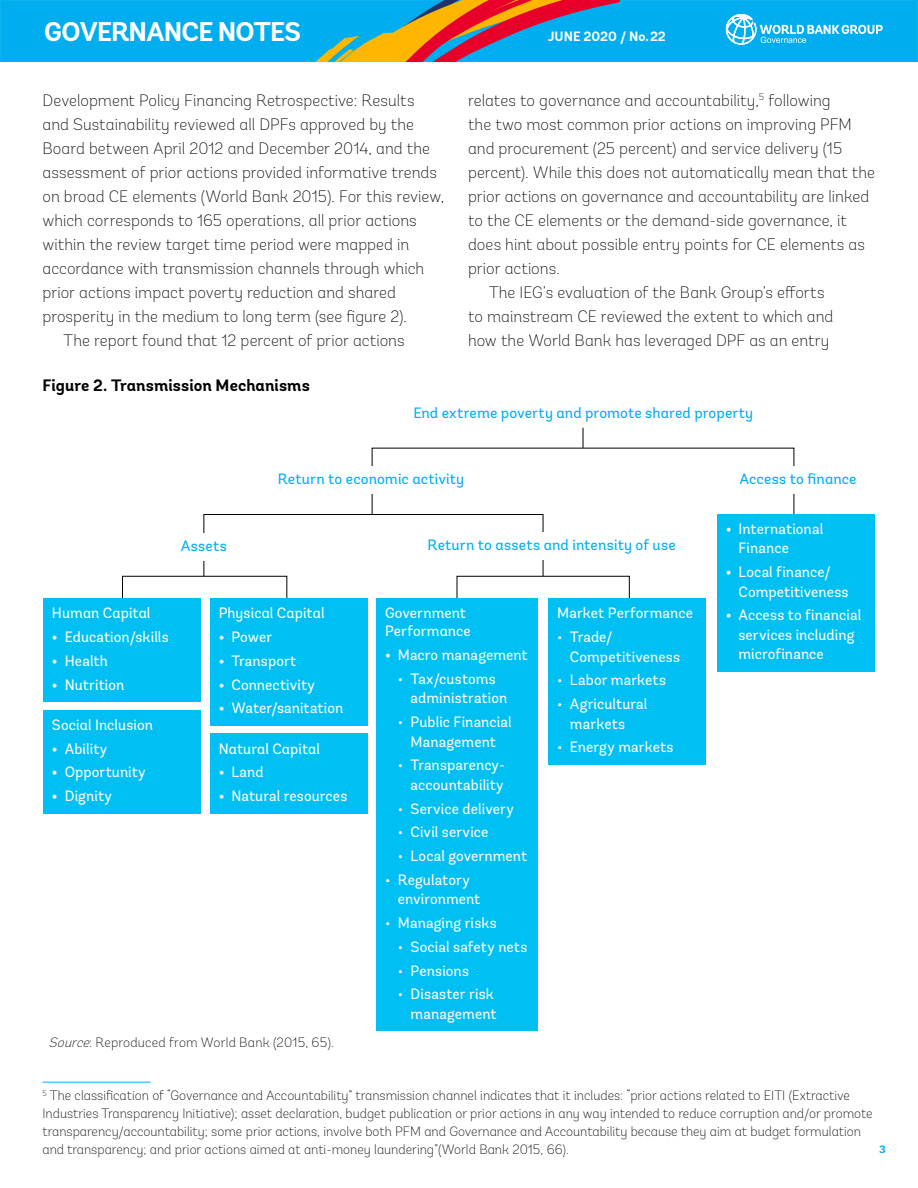
<style>
.page{position:relative;width:918px;height:1188px;background:#fff}
.page>*{position:absolute;margin:0;border:0;box-sizing:border-box;transform-origin:0 0}
.t1{font:700 27px "Andes";letter-spacing:-.03em;color:#fff}
.t2{font:200 16.5px "Andes";color:#000}
.t3{font:700 16.5px "Andes";letter-spacing:.005em;color:#000}
.t4{font:15px/19.5px "Andes";letter-spacing:.005em;color:#fff}
.t5{font:15px "Andes";letter-spacing:.005em;color:#00aeef}
.t6{font:200 13.5px/18px "Andes";color:#000}
.t7{font:700 13.5px "Andes";color:#fff}
.t8{font:700 10.8px "Andes";color:#00aeef}
.s1{font-weight:700}
.s2{font-style:italic}
</style>
<div class="page">
<div style="left:0;top:0;width:918px;height:62px;background:#00aeef;border:1px solid #00aeef"></div>
<svg style="left:286px;top:0;width:333px;height:62px"></svg>
<svg style="left:726px;top:14px;width:157px;height:31px"></svg>
<hr style="left:43px;top:1082px;width:108px;height:1px;background:#00aeef">
<div style="left:122px;top:576px;width:165px;height:45px;border:1px solid #000"></div>
<div style="left:457px;top:576px;width:173px;height:45px;border:1px solid #000"></div>
<div style="left:43px;top:599px;width:158px;height:32px;background:#00c0f3"></div>
<div style="left:43px;top:622px;width:158px;height:32px;background:#00c0f3"></div>
<div style="left:43px;top:646px;width:158px;height:32px;background:#00c0f3"></div>
<div style="left:43px;top:670px;width:158px;height:32px;background:#00c0f3"></div>
<div style="left:43px;top:710px;width:158px;height:32px;background:#00c0f3"></div>
<div style="left:43px;top:734px;width:158px;height:32px;background:#00c0f3"></div>
<div style="left:43px;top:758px;width:158px;height:32px;background:#00c0f3"></div>
<div style="left:43px;top:781px;width:158px;height:32px;background:#00c0f3"></div>
<div style="left:210px;top:599px;width:158px;height:32px;background:#00c0f3"></div>
<div style="left:210px;top:622px;width:158px;height:32px;background:#00c0f3"></div>
<div style="left:210px;top:646px;width:158px;height:32px;background:#00c0f3"></div>
<div style="left:210px;top:670px;width:158px;height:32px;background:#00c0f3"></div>
<div style="left:210px;top:694px;width:158px;height:32px;background:#00c0f3"></div>
<div style="left:210px;top:734px;width:158px;height:32px;background:#00c0f3"></div>
<div style="left:210px;top:758px;width:158px;height:32px;background:#00c0f3"></div>
<div style="left:210px;top:781px;width:158px;height:32px;background:#00c0f3"></div>
<div style="left:377px;top:599px;width:161px;height:50px;background:#00c0f3"></div>
<div style="left:377px;top:640px;width:161px;height:32px;background:#00c0f3"></div>
<div style="left:377px;top:664px;width:161px;height:52px;background:#00c0f3"></div>
<div style="left:377px;top:707px;width:161px;height:52px;background:#00c0f3"></div>
<div style="left:377px;top:751px;width:161px;height:51px;background:#00c0f3"></div>
<div style="left:377px;top:794px;width:161px;height:32px;background:#00c0f3"></div>
<div style="left:377px;top:818px;width:161px;height:32px;background:#00c0f3"></div>
<div style="left:377px;top:841px;width:161px;height:32px;background:#00c0f3"></div>
<div style="left:377px;top:865px;width:161px;height:52px;background:#00c0f3"></div>
<div style="left:377px;top:908px;width:161px;height:32px;background:#00c0f3"></div>
<div style="left:377px;top:932px;width:161px;height:32px;background:#00c0f3"></div>
<div style="left:377px;top:956px;width:161px;height:32px;background:#00c0f3"></div>
<div style="left:377px;top:980px;width:161px;height:51px;background:#00c0f3"></div>
<div style="left:549px;top:599px;width:157px;height:32px;background:#00c0f3"></div>
<div style="left:549px;top:622px;width:157px;height:52px;background:#00c0f3"></div>
<div style="left:549px;top:666px;width:157px;height:32px;background:#00c0f3"></div>
<div style="left:549px;top:689px;width:157px;height:52px;background:#00c0f3"></div>
<div style="left:549px;top:733px;width:157px;height:32px;background:#00c0f3"></div>
<div style="left:717px;top:514px;width:158px;height:52px;background:#00c0f3"></div>
<div style="left:717px;top:557px;width:158px;height:52px;background:#00c0f3"></div>
<div style="left:717px;top:601px;width:158px;height:71px;background:#00c0f3"></div>
<svg style="left:583px;top:428px;width:1px;height:20px"></svg>
<h1 class="t1" style="left:44px;top:15px;width:258px">GOVERNANCE NOTES</h1>
<p class="t7" style="left:548px;top:28px;width:119px">JUNE 2020 / No.22</p>
<p class="t2" style="left:43px;top:90px;width:374px">Development Policy Financing Retrospective: Results</p>
<p class="t2" style="left:43px;top:114px;width:373px">and Sustainability reviewed all DPFs approved by the</p>
<p class="t2" style="left:43px;top:139px;width:389px">Board between April 2012 and December 2014, and the</p>
<p class="t2" style="left:43px;top:163px;width:396px">assessment of prior actions provided informative trends</p>
<p class="t2" style="left:43px;top:187px;width:403px">on broad CE elements (World Bank 2015). For this review,</p>
<p class="t2" style="left:43px;top:211px;width:376px">which corresponds to 165 operations, all prior actions</p>
<p class="t2" style="left:43px;top:235px;width:368px">within the review target time period were mapped in</p>
<p class="t2" style="left:43px;top:259px;width:383px">accordance with transmission channels through which</p>
<p class="t2" style="left:43px;top:283px;width:355px">prior actions impact poverty reduction and shared</p>
<p class="t2" style="left:43px;top:307px;width:366px">prosperity in the medium to long term (see figure 2).</p>
<p class="t2" style="left:64px;top:331px;width:343px">The report found that 12 percent of prior actions</p>
<p class="t3" style="left:43px;top:375px;width:269px">Figure 2. Transmission Mechanisms</p>
<p class="t2" style="left:468px;top:90px;width:364px">relates to governance and accountability,<sup>5</sup> following</p>
<p class="t2" style="left:468px;top:114px;width:385px">the two most common prior actions on improving PFM</p>
<p class="t2" style="left:468px;top:139px;width:376px">and procurement (25 percent) and service delivery (15</p>
<p class="t2" style="left:468px;top:163px;width:409px">percent). While this does not automatically mean that the</p>
<p class="t2" style="left:468px;top:187px;width:403px">prior actions on governance and accountability are linked</p>
<p class="t2" style="left:468px;top:211px;width:380px">to the CE elements or the demand-side governance, it</p>
<p class="t2" style="left:468px;top:235px;width:398px">does hint about possible entry points for CE elements as</p>
<p class="t2" style="left:468px;top:259px;width:93px">prior actions.</p>
<p class="t2" style="left:489px;top:283px;width:337px">The IEG’s evaluation of the Bank Group’s efforts</p>
<p class="t2" style="left:468px;top:307px;width:367px">to mainstream CE reviewed the extent to which and</p>
<p class="t2" style="left:468px;top:331px;width:363px">how the World Bank has leveraged DPF as an entry</p>
<p class="t5" style="left:413px;top:404px;width:341px">End extreme poverty and promote shared property</p>
<p class="t5" style="left:181px;top:536px;width:48px">Assets</p>
<p class="t5" style="left:278px;top:470px;width:188px">Return to economic activity</p>
<p class="t5" style="left:428px;top:536px;width:250px">Return to assets and intensity of use</p>
<p class="t4" style="left:52px;top:603px;width:100px">Human Capital</p>
<p class="t4" style="left:52px;top:627px;width:118px"><span class="s1">•</span> Education/skills</p>
<p class="t4" style="left:52px;top:651px;width:57px"><span class="s1">•</span> Health</p>
<p class="t4" style="left:52px;top:675px;width:74px"><span class="s1">•</span> Nutrition</p>
<p class="t4" style="left:52px;top:715px;width:103px">Social Inclusion</p>
<p class="t4" style="left:52px;top:739px;width:57px"><span class="s1">•</span> Ability</p>
<p class="t4" style="left:52px;top:762px;width:95px"><span class="s1">•</span> Opportunity</p>
<p class="t4" style="left:52px;top:786px;width:62px"><span class="s1">•</span> Dignity</p>
<p class="t4" style="left:219px;top:603px;width:107px">Physical Capital</p>
<p class="t4" style="left:219px;top:627px;width:55px"><span class="s1">•</span> Power</p>
<p class="t4" style="left:219px;top:651px;width:79px"><span class="s1">•</span> Transport</p>
<p class="t4" style="left:219px;top:675px;width:98px"><span class="s1">•</span> Connectivity</p>
<p class="t4" style="left:219px;top:698px;width:126px"><span class="s1">•</span> Water/sanitation</p>
<p class="t4" style="left:219px;top:739px;width:103px">Natural Capital</p>
<p class="t4" style="left:219px;top:762px;width:46px"><span class="s1">•</span> Land</p>
<p class="t4" style="left:219px;top:786px;width:130px"><span class="s1">•</span> Natural resources</p>
<p class="t4" style="left:385px;top:604px;width:87px;line-height:18px">Government<br>Performance</p>
<p class="t4" style="left:385px;top:645px;width:144px"><span class="s1">•</span> Macro management</p>
<p class="t4" style="left:411px;top:669px;width:98px;text-indent:-13px">• Tax/customs administration</p>
<p class="t4" style="left:398px;top:712px;width:115px;text-align:center">• Public Financial<br>Management</p>
<p class="t4" style="left:398px;top:755px;width:109px;text-align:right">• Transparency&shy;accountability</p>
<p class="t4" style="left:398px;top:799px;width:118px">• Service delivery</p>
<p class="t4" style="left:398px;top:822px;width:92px">• Civil service</p>
<p class="t4" style="left:398px;top:846px;width:131px">• Local government</p>
<p class="t4" style="left:398px;top:870px;width:84px;text-indent:-13px">• Regulatory environment</p>
<p class="t4" style="left:385px;top:913px;width:113px">• Managing risks</p>
<p class="t4" style="left:398px;top:937px;width:131px">• Social safety nets</p>
<p class="t4" style="left:398px;top:961px;width:73px">• Pensions</p>
<p class="t4" style="left:398px;top:984px;width:100px;text-align:right">• Disaster risk management</p>
<p class="t4" style="left:557px;top:603px;width:137px">Market Performance</p>
<p class="t4" style="left:570px;top:627px;width:112px;text-indent:-13px">• Trade/<br>Competitiveness</p>
<p class="t4" style="left:557px;top:670px;width:110px">• Labor markets</p>
<p class="t4" style="left:570px;top:694px;width:79px;text-indent:-13px">• Agricultural markets</p>
<p class="t4" style="left:557px;top:737px;width:118px">• Energy markets</p>
<p class="t5" style="left:739px;top:470px;width:119px">Access to finance</p>
<p class="t4" style="left:738px;top:519px;width:86px;text-indent:-13px"><span class="s1">•</span> International<br>Finance</p>
<p class="t4" style="left:738px;top:562px;width:112px;text-indent:-13px"><span class="s1">•</span> Local finance/<br>Competitiveness</p>
<p class="t4" style="left:738px;top:605px;width:124px;text-indent:-13px"><span class="s1">•</span> Access to financial services including microfinance</p>
<p class="t6" style="left:49px;top:1034px;width:287px"><span class="s2">Source</span>: Reproduced from World Bank (2015, 65).</p>
<p class="t6" style="left:43px;top:1087px;width:832px"><sup>5</sup> The classification of “Governance and Accountability” transmission channel indicates that it includes: “prior actions related to EITI (Extractive Industries Transparency Initiative); asset declaration, budget publication or prior actions in any way intended to reduce corruption and/or promote transparency/accountability; some prior actions, involve both PFM and Governance and Accountability because they aim at budget formulation and transparency; and prior actions aimed at anti-money laundering”(World Bank 2015, 66).</p>
<p class="t8" style="left:879px;top:1143px;width:8px">3</p>
</div>
